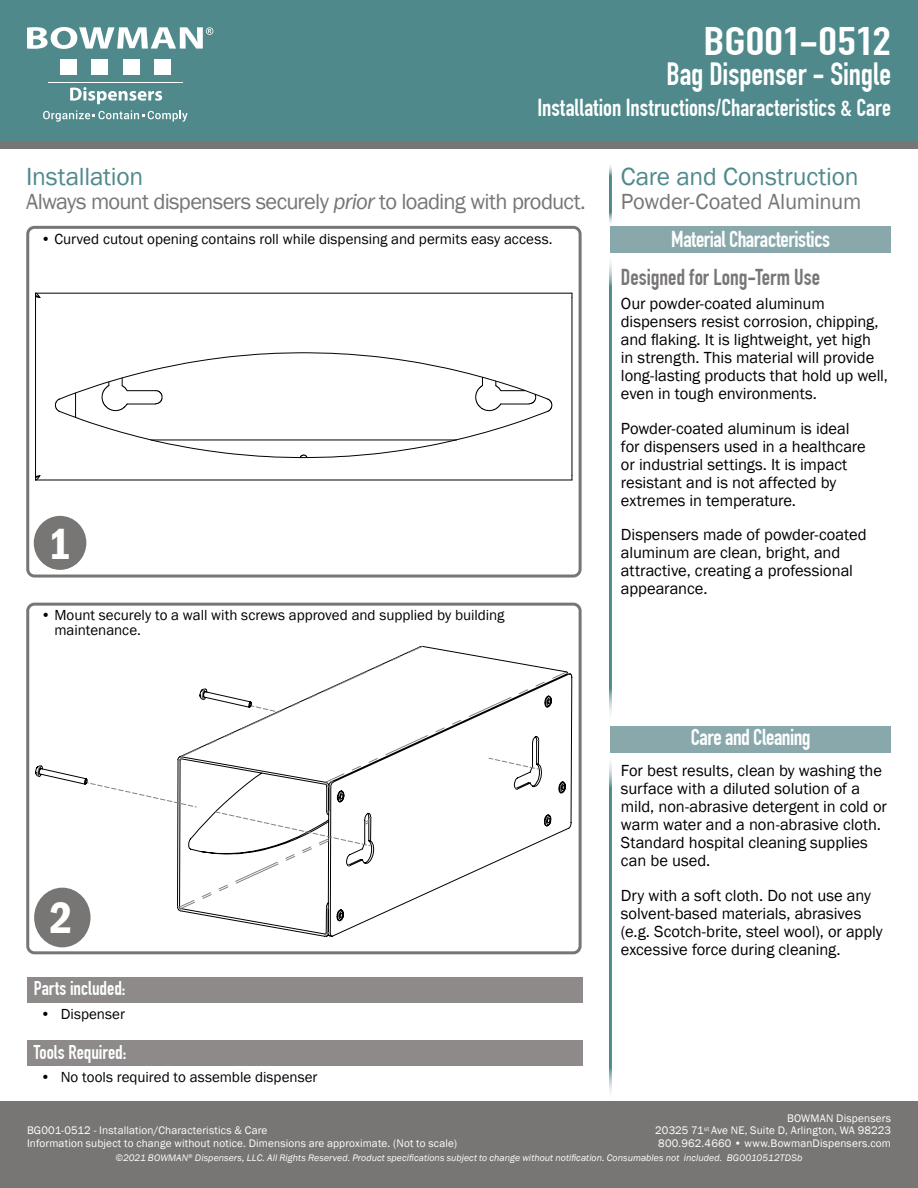
<style>
.page{position:relative;width:918px;height:1188px;background:#fff}
.page>*{position:absolute;margin:0;border:0;box-sizing:border-box;transform-origin:0 0}
.t1{font:600 condensed 45px "Franklin Gothic";color:#fff}
.t2{font:700 39px "DIN Condensed";letter-spacing:-.005em;color:#fff;scale:1.28 1}
.t3{font:700 31.5px "DIN Condensed";letter-spacing:-.005em;color:#fff}
.t4{font:25.5px "Franklin Gothic";letter-spacing:-.01em;color:#4f898c}
.t5{font:700 24px "DIN Condensed";letter-spacing:.005em;color:#fff}
.t6{font:22.5px "Franklin Gothic";letter-spacing:-.03em;color:#787675}
.t7{font:700 22.5px "DIN Condensed";letter-spacing:-.02em;color:#fff}
.t8{font:700 22.5px "DIN Condensed";letter-spacing:-.005em;color:#787675}
.t9{font:22.5px "Franklin Gothic";letter-spacing:-.01em;color:#787675}
.t10{font:700 19.5px "DIN Condensed";color:#fff}
.t11{font:16.5px/18px "Franklin Gothic";letter-spacing:-.005em;color:#000}
.t12{font:15px/15px "Franklin Gothic";color:#000}
.t13{font:11.25px/12.8px "Franklin Gothic";letter-spacing:.01em;color:#fff}
.t14{font:italic 9.75px "Franklin Gothic";letter-spacing:.005em;color:#fff}
.s1{font-style:italic}
</style>
<div class="page">
<div style="left:0;top:0;width:918px;height:148px;background:#787675"></div>
<div style="left:0;top:1101px;width:918px;height:87px;background:#787675"></div>
<div style="left:0;top:0;width:918px;height:142px;background:#4f898c"></div>
<svg style="left:27px;top:27px;width:186px;height:22px"></svg>
<div style="left:60px;top:59px;width:17px;height:16px;background:#fff"></div>
<div style="left:92px;top:59px;width:16px;height:16px;background:#fff"></div>
<div style="left:123px;top:59px;width:17px;height:16px;background:#fff"></div>
<div style="left:154px;top:59px;width:17px;height:16px;background:#fff"></div>
<hr style="left:49px;top:82px;width:134px;height:1px;background:#fff">
<svg style="left:70px;top:87px;width:92px;height:17px"></svg>
<svg style="left:43px;top:110px;width:145px;height:12px"></svg>
<div style="left:26px;top:226px;width:556px;height:352px;border:3px solid #777575;border-radius:7px"></div>
<div style="left:26px;top:603px;width:556px;height:351px;border:3px solid #777575;border-radius:7px"></div>
<svg style="left:180px;top:673px;width:392px;height:264px"></svg>
<svg style="left:324px;top:932px;width:6px;height:4px"></svg>
<svg style="left:35px;top:646px;width:534px;height:265px"></svg>
<svg style="left:35px;top:475px;width:6px;height:5px"></svg>
<hr style="left:36px;top:293px;width:536px;height:1px;background:#010101">
<hr style="left:35px;top:296px;width:1px;height:181px;background:#010101">
<hr style="left:572px;top:297px;width:1px;height:179px;background:#010101">
<svg style="left:35px;top:293px;width:6px;height:5px"></svg>
<hr style="left:36px;top:480px;width:536px;height:1px;background:#010101">
<svg style="left:55px;top:352px;width:497px;height:106px"></svg>
<div style="left:27px;top:977px;width:555px;height:26px;background:#8d8a89"></div>
<div style="left:27px;top:1040px;width:555px;height:26px;background:#8d8a89"></div>
<div style="left:34px;top:516px;width:52px;height:54px;background:#787675;border-radius:50%"></div>
<div style="left:34px;top:888px;width:57px;height:59px;background:#787675;border-radius:50%"></div>
<hr style="left:609px;top:164px;width:3px;height:61px;background:#4f898c">
<hr style="left:609px;top:255px;width:3px;height:466px;background:#4f898c">
<hr style="left:609px;top:756px;width:3px;height:344px;background:#4f898c">
<div style="left:610px;top:226px;width:281px;height:27px;background:#88a8ac"></div>
<div style="left:610px;top:726px;width:281px;height:27px;background:#88a8ac"></div>
<h2 class="t2" style="left:704px;top:18px;width:148px">BG001-0512</h2>
<h3 class="t3" style="left:666px;top:56px;width:226px">Bag Dispenser - Single</h3>
<h3 class="t5" style="left:537px;top:94px;width:355px">Installation Instructions/Characteristics &amp; Care</h3>
<h3 class="t4" style="left:26px;top:161px;width:119px">Installation</h3>
<h3 class="t4" style="left:621px;top:161px;width:239px">Care and Construction</h3>
<h3 class="t6" style="left:26px;top:188px;width:561px">Always mount dispensers securely <span class="s1">prior</span> to loading with product.</h3>
<p class="t12" style="left:41px;top:232px;width:513px">• Curved cutout opening contains roll while dispensing and permits easy access.</p>
<h1 class="t1" style="left:48px;top:514px;width:24px">1</h1>
<p class="t12" style="left:54px;top:608px;width:452px;text-indent:-14px">• Mount securely to a wall with screws approved and supplied by building maintenance.</p>
<h3 class="t9" style="left:621px;top:188px;width:242px">Powder-Coated Aluminum</h3>
<h3 class="t7" style="left:671px;top:226px;width:160px">Material Characteristics</h3>
<h3 class="t8" style="left:621px;top:263px;width:201px">Designed for Long-Term Use</h3>
<p class="t11" style="left:621px;top:295px;width:269px">Our powder-coated aluminum dispensers resist corrosion, chipping, and flaking. It is lightweight, yet high<br>in strength. This material will provide long-lasting products that hold up well, even in tough environments.</p>
<p class="t11" style="left:621px;top:419px;width:246px">Powder-coated aluminum is ideal for dispensers used in a healthcare or industrial settings. It is impact resistant and is not affected by extremes in temperature.</p>
<p class="t11" style="left:621px;top:526px;width:247px">Dispensers made of powder-coated aluminum are clean, bright, and attractive, creating a professional appearance.</p>
<h1 class="t1" style="left:50px;top:888px;width:24px">2</h1>
<p class="t10" style="left:34px;top:977px;width:93px">Parts included:</p>
<p class="t12" style="left:40px;top:1007px;width:86px">• Dispenser</p>
<p class="t10" style="left:34px;top:1040px;width:94px">Tools Required:</p>
<p class="t12" style="left:40px;top:1070px;width:279px">• No tools required to assemble dispenser</p>
<p class="t13" style="left:27px;top:1124px;width:432px">BG001-0512 - Installation/Characteristics &amp; Care<br>Information subject to change without notice. Dimensions are approximate. (Not to scale)</p>
<h3 class="t7" style="left:691px;top:724px;width:121px">Care and Cleaning</h3>
<p class="t11" style="left:621px;top:762px;width:268px">For best results, clean by washing the surface with a diluted solution of a mild, non-abrasive detergent in cold or warm water and a non-abrasive cloth.<br>Standard hospital cleaning supplies can be used.</p>
<p class="t11" style="left:621px;top:886px;width:263px">Dry with a soft cloth. Do not use any solvent-based materials, abrasives (e.g. Scotch-brite, steel wool), or apply excessive force during cleaning.</p>
<p class="t13" style="left:655px;top:1112px;width:237px;text-align:justify;text-indent:132px">BOWMAN Dispensers 20325 71<sup>st</sup> Ave NE, Suite D, Arlington, WA 98223<br>800.962.4660 • www.BowmanDispensers.com</p>
<p class="t14" style="left:116px;top:1152px;width:688px">©2021 BOWMAN<sup>®</sup> Dispensers, LLC. All Rights Reserved. Product specifications subject to change without notification. Consumables not included. BG0010512TDSb</p>
</div>
